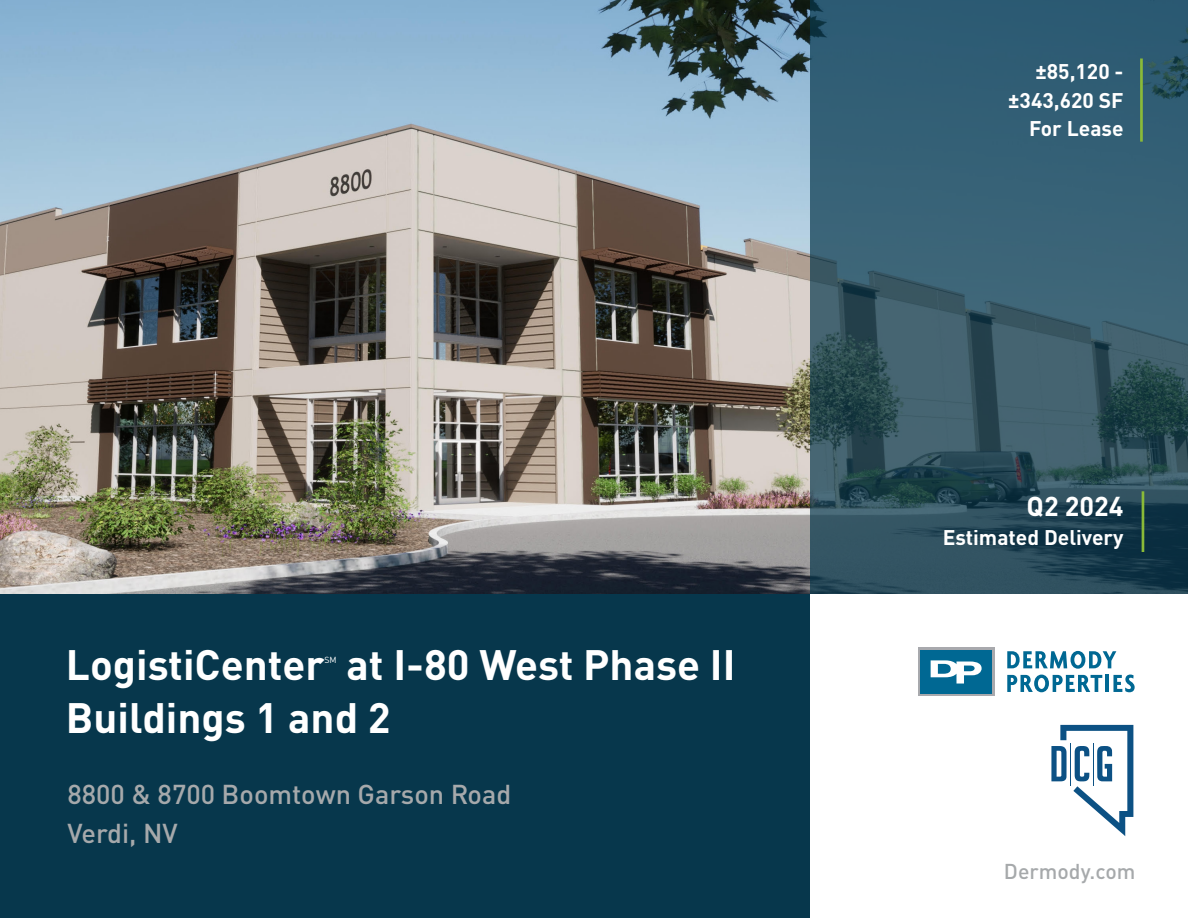
<style>
.page{position:relative;width:1188px;height:918px;background:#fff}
.page>*{position:absolute;margin:0;border:0;box-sizing:border-box;transform-origin:0 0}
.H1_-_Title{font:700 42px "DINOT";color:#fff}
.H2_-_Subhead{font:500 27px "DINOT";color:#a6a9ab}
.t1{font:700 27px "DINOT";color:#fff}
.Cover_Description{font:500 21.3px "DINOT";color:#a6a9ab}
.t2{font:700 21px "DINOT";color:#fff}
.H1_-_Title-2{font:8.7px "DINOT";color:#fff}
</style>
<div class="page">
<div style="left:0;top:594px;width:810px;height:324px;background:#07374c"></div>
<img style="left:0;top:0;width:810px;height:594px">
<svg style="left:810px;top:0;width:378px;height:594px;background:#325868"></svg>
<svg style="left:1051px;top:725px;width:82px;height:111px"></svg>
<hr style="left:1070px;top:743px;width:1px;height:42px;background:#0c5184">
<hr style="left:1093px;top:743px;width:1px;height:42px;background:#0c5184">
<svg style="left:1007px;top:651px;width:109px;height:18px"></svg>
<svg style="left:1007px;top:675px;width:95px;height:17px"></svg>
<hr style="left:1106px;top:675px;width:3px;height:17px;background:#006893">
<svg style="left:1113px;top:675px;width:22px;height:17px"></svg>
<svg style="left:918px;top:648px;width:76px;height:48px"></svg>
<div style="left:921px;top:650px;width:71px;height:43px;background:#006893"></div>
<svg style="left:931px;top:660px;width:51px;height:24px"></svg>
<hr style="left:1140px;top:58px;width:3px;height:84px;background:#8aba38">
<hr style="left:1142px;top:491px;width:2px;height:61px;background:#8aba38">
<p class="H1_-_Title" style="left:66px;top:637px;width:260px">LogistiCenter</p>
<p class="H1_-_Title-2" style="left:324px;top:655px;width:14px">SM</p>
<p class="H1_-_Title" style="left:346px;top:637px;width:391px">at I-80 West Phase II</p>
<p class="H1_-_Title" style="left:66px;top:690px;width:326px">Buildings 1 and 2</p>
<p class="H2_-_Subhead" style="left:67px;top:777px;width:446px">8800 &amp; 8700 Boomtown Garson Road</p>
<p class="H2_-_Subhead" style="left:67px;top:816px;width:112px">Verdi, NV</p>
<p class="t2" style="left:1035px;top:58px;width:90px">±85,120 -</p>
<p class="t2" style="left:1008px;top:86px;width:117px">±343,620 SF</p>
<p class="t2" style="left:1029px;top:115px;width:96px">For Lease</p>
<p class="t1" style="left:1027px;top:489px;width:98px">Q2 2024</p>
<p class="t2" style="left:943px;top:524px;width:182px">Estimated Delivery</p>
<p class="Cover_Description" style="left:1004px;top:858px;width:133px">Dermody.com</p>
</div>
